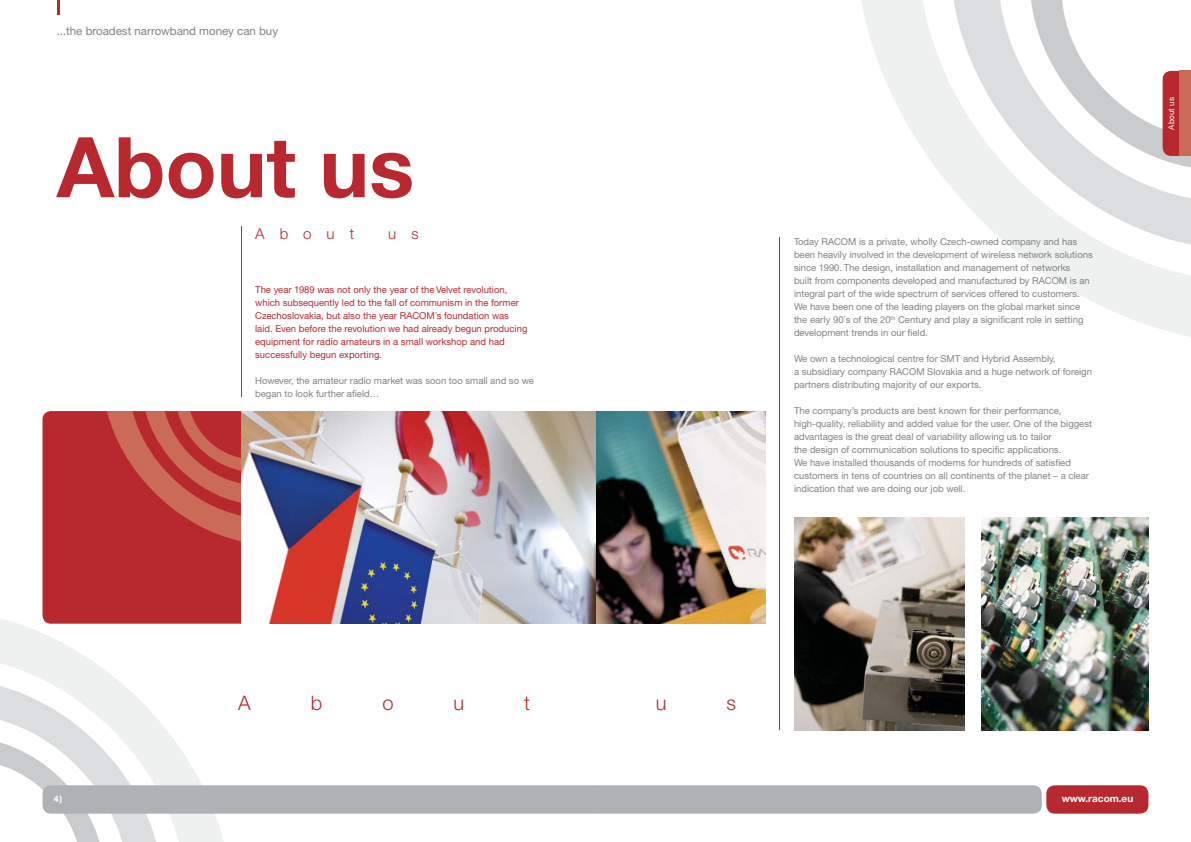
<style>
.page{position:relative;width:1191px;height:842px;background:#fff}
.page>*{position:absolute;margin:0;border:0;box-sizing:border-box;transform-origin:0 0}
.t1{font:700 83.9px "Helvetica KMCE";color:#b8292f}
.t2{font:300 20px "Helvetica KMCE";color:#b8292f}
.t3{font:300 15px "Helvetica KMCE";letter-spacing:1em;color:#b8292f}
.t4{font:11.5px "Helvetica KMCE";color:#808285}
.t5{font:700 10px "Helvetica KMCE";color:#fff}
.t6{font:9.5px/13px "Helvetica KMCE";color:#808285}
.t7{font:9.5px/13px "Helvetica KMCE";color:#b8292f}
.t8{font:700 9px "Helvetica KMCE";color:#fff}
.t9{font:8px "Helvetica KMCE";color:#fff}
</style>
<div class="page">
<svg style="left:0;top:611px;width:117px;height:69px;fill:#eff0f0"></svg>
<svg style="left:861px;top:0;width:330px;height:337px"></svg>
<svg style="left:951px;top:0;width:240px;height:249px"></svg>
<hr style="left:57px;top:0;width:3px;height:14px;background:#b8292f">
<svg style="left:0;top:680px;width:1041px;height:162px"></svg>
<div style="left:1046px;top:785px;width:102px;height:29px;background:#b8292f;border-radius:9px"></div>
<div style="left:43px;top:411px;width:198px;height:213px;background:#b8292f"></div>
<img style="left:256px;top:411px;width:509px;height:213px">
<img style="left:794px;top:517px;width:170px;height:213px">
<img style="left:981px;top:517px;width:167px;height:213px">
<svg style="left:103px;top:411px;width:153px;height:133px;background:#c2524d"></svg>
<svg style="left:1029px;top:0;width:162px;height:172px"></svg>
<div style="left:1179px;top:71px;width:12px;height:85px;background:#c96b57"></div>
<hr style="left:779px;top:237px;width:1px;height:493px;background:#b8292f">
<hr style="left:241px;top:227px;width:1px;height:170px;background:#b8292f">
<p class="t4" style="left:57px;top:26px;width:223px">...the broadest narrowband money can buy</p>
<h1 class="t1" style="left:57px;top:137px;width:359px">About us</h1>
<h3 class="t3" style="left:255px;top:228px;width:100px">About</h3>
<h3 class="t3" style="left:388px;top:228px;width:32px">u s</h3>
<p class="t7" style="left:255px;top:284px;width:274px">The year 1989 was not only the year of the Velvet revolution, which subsequently led to the fall of communism in the former Czechoslovakia, but also the year RACOM´s foundation was laid. Even before the revolution we had already begun producing equipment for radio amateurs in a small workshop and had successfully begun exporting.</p>
<p class="t6" style="left:255px;top:375px;width:280px">However, the amateur radio market was soon too small and so we began to look further afield…</p>
<p class="t6" style="left:794px;top:236px;width:300px">Today RACOM is a private, wholly Czech-owned company and has been heavily involved in the development of wireless network solutions since 1990. The design, installation and management of networks<br>built from components developed and manufactured by RACOM is an integral part of the wide spectrum of services offered to customers.<br>We have been one of the leading players on the global market since the early 90´s of the 20<sup>th</sup> Century and play a significant role in setting development trends in our field.</p>
<p class="t6" style="left:794px;top:353px;width:299px">We own a technological centre for SMT and Hybrid Assembly,<br>a subsidiary company RACOM Slovakia and a huge network of foreign partners distributing majority of our exports.</p>
<p class="t6" style="left:794px;top:405px;width:300px">The company’s products are best known for their performance, high-quality, reliability and added value for the user. One of the biggest advantages is the great deal of variability allowing us to tailor<br>the design of communication solutions to specific applications.<br>We have installed thousands of modems for hundreds of satisfied customers in tens of countries on all continents of the planet – a clear indication that we are doing our job well.</p>
<p class="t9" style="left:1168px;top:130px;width:34px;rotate:-90deg">About us</p>
<p class="t8" style="left:54px;top:796px;width:10px">4)</p>
<h2 class="t2" style="left:238px;top:695px;width:14px">A</h2>
<h2 class="t2" style="left:311px;top:695px;width:13px">b</h2>
<h2 class="t2" style="left:382px;top:695px;width:13px">o</h2>
<h2 class="t2" style="left:453px;top:695px;width:12px">u</h2>
<h2 class="t2" style="left:524px;top:695px;width:7px">t</h2>
<h2 class="t2" style="left:656px;top:695px;width:12px">u</h2>
<h2 class="t2" style="left:726px;top:695px;width:11px">s</h2>
<p class="t5" style="left:1061px;top:795px;width:73px">www.racom.eu</p>
</div>
